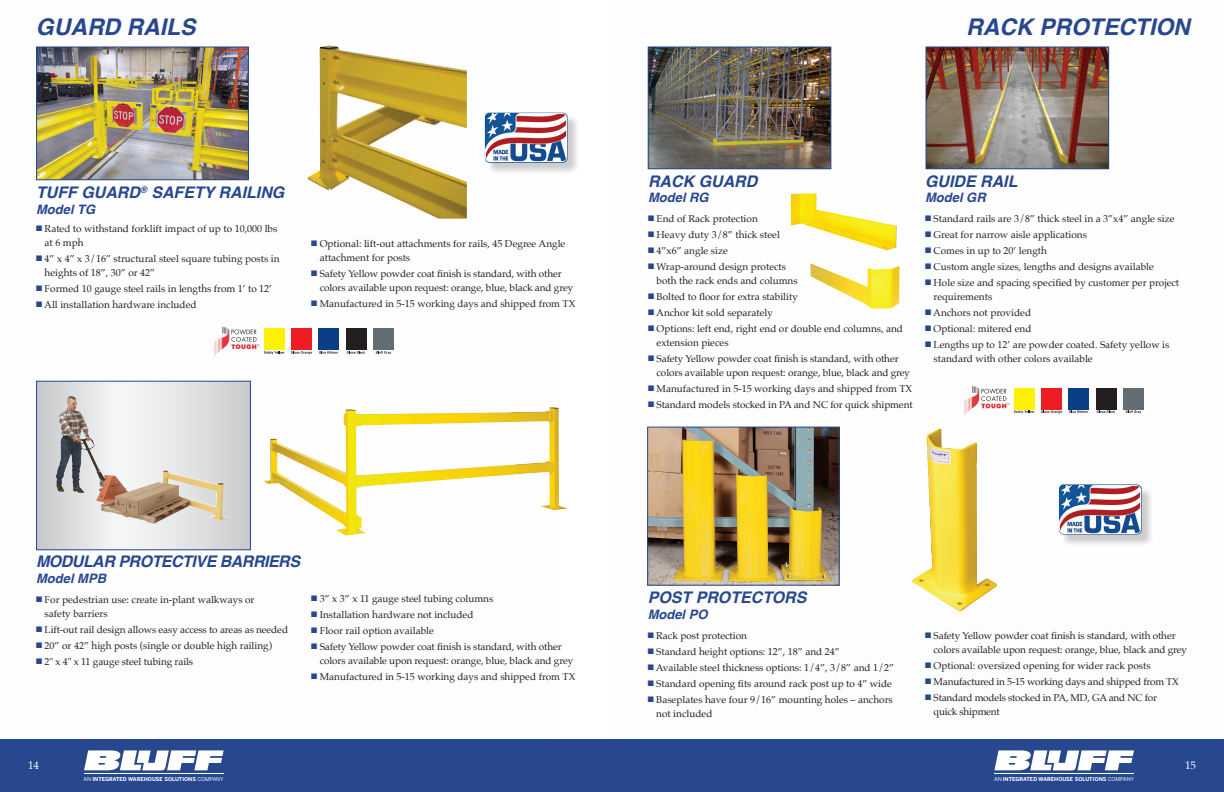
<style>
.page{position:relative;width:1224px;height:792px;background:#fff}
.page>*{position:absolute;margin:0;border:0;box-sizing:border-box;transform-origin:0 0}
.t1{font:italic 700 23px "Helvetica";color:#27478f}
.t2{font:italic 700 16px "Helvetica";color:#27478f}
.t3{font:italic 700 16px "Helvetica";letter-spacing:-.03em;color:#27478f}
.t4{font:italic 700 13px "Helvetica";color:#27478f}
.t5{font:11px "Palatino";color:#fff}
.t6{font:10px/14px "Palatino";color:#231f20}
.t7{font:10px/14px "Palatino";letter-spacing:-.02em;color:#231f20}
.t8{font:700 5.3px "Benton Sans";color:#fff}
.s1{color:#27478f}
.s2{font-weight:400}
</style>
<div class="page">
<img style="left:36px;top:45px;width:518px;height:506px">
<div style="left:0;top:739px;width:1224px;height:53px;background:#27478f"></div>
<svg style="left:84px;top:750px;width:140px;height:20px"></svg>
<hr style="left:84px;top:773px;width:140px;height:1px;background:#fff">
<svg style="left:994px;top:750px;width:140px;height:20px"></svg>
<hr style="left:994px;top:773px;width:140px;height:1px;background:#fff">
<img style="left:38px;top:48px;width:209px;height:130px">
<div style="left:36px;top:46px;width:213px;height:134px;border:1px solid #27478f"></div>
<img style="left:308px;top:46px;width:159px;height:173px">
<img style="left:264px;top:407px;width:288px;height:77px">
<div style="left:486px;top:114px;width:94px;height:61px;background:#231f20;opacity:.22"></div>
<img style="left:485px;top:113px;width:83px;height:50px">
<svg style="left:38px;top:383px;width:211px;height:165px"></svg>
<img style="left:56px;top:396px;width:17px;height:96px">
<div style="left:36px;top:381px;width:215px;height:169px;border:1px solid #27478f"></div>
<div style="left:264px;top:329px;width:21px;height:21px;background:#fff101"></div>
<div style="left:291px;top:329px;width:21px;height:21px;background:#ee1d23"></div>
<div style="left:318px;top:329px;width:21px;height:21px;background:#0a3e86"></div>
<div style="left:346px;top:329px;width:21px;height:21px;background:#221f1e"></div>
<div style="left:373px;top:329px;width:21px;height:21px;background:#626e74"></div>
<svg style="left:214px;top:327px;width:70px;height:29px"></svg>
<svg style="left:291px;top:351px;width:21px;height:3px"></svg>
<svg style="left:319px;top:351px;width:19px;height:3px"></svg>
<svg style="left:347px;top:351px;width:18px;height:3px"></svg>
<svg style="left:376px;top:351px;width:15px;height:3px"></svg>
<img style="left:650px;top:48px;width:179px;height:119px">
<div style="left:648px;top:46px;width:183px;height:123px;border:1px solid #27478f"></div>
<img style="left:810px;top:263px;width:90px;height:46px">
<img style="left:791px;top:193px;width:106px;height:57px">
<div style="left:1060px;top:486px;width:94px;height:61px;background:#231f20;opacity:.22"></div>
<img style="left:1059px;top:484px;width:83px;height:51px">
<img style="left:649px;top:429px;width:189px;height:155px">
<div style="left:647px;top:427px;width:193px;height:159px;border:1px solid #27478f"></div>
<img style="left:912px;top:429px;width:85px;height:183px">
<div style="left:1014px;top:388px;width:21px;height:21px;background:#fff101"></div>
<div style="left:1041px;top:388px;width:21px;height:21px;background:#ee1d23"></div>
<div style="left:1068px;top:388px;width:21px;height:21px;background:#0a3e86"></div>
<div style="left:1096px;top:388px;width:21px;height:21px;background:#221f1e"></div>
<div style="left:1123px;top:388px;width:21px;height:21px;background:#626e74"></div>
<svg style="left:964px;top:386px;width:70px;height:29px"></svg>
<svg style="left:1041px;top:410px;width:21px;height:4px"></svg>
<svg style="left:1069px;top:410px;width:19px;height:3px"></svg>
<svg style="left:1097px;top:410px;width:18px;height:3px"></svg>
<svg style="left:1126px;top:410px;width:15px;height:4px"></svg>
<img style="left:928px;top:48px;width:179px;height:119px">
<div style="left:926px;top:46px;width:183px;height:123px;border:1px solid #27478f"></div>
<p class="t1" style="left:36px;top:8px;width:161px">GUARD RAILS</p>
<p class="t2" style="left:36px;top:179px;width:250px">TUFF GUARD<sup>®</sup> SAFETY RAILING</p>
<p class="t4" style="left:36px;top:199px;width:61px">Model TG</p>
<p class="t6" style="left:45px;top:221px;width:234px;text-indent:-9px"><span class="s1">■</span> Rated to withstand forklift impact of up to 10,000 lbs at 6 mph</p>
<p class="t6" style="left:45px;top:251px;width:236px;text-indent:-9px"><span class="s1">■</span> 4” x 4” x 3/16” structural steel square tubing posts in heights of 18”, 30” or 42”</p>
<p class="t6" style="left:36px;top:281px;width:238px"><span class="s1">■</span> Formed 10 gauge steel rails in lengths from 1’ to 12’</p>
<p class="t6" style="left:36px;top:297px;width:162px"><span class="s1">■</span> All installation hardware included</p>
<p class="t6" style="left:320px;top:237px;width:247px;text-indent:-9px"><span class="s1">■</span> Optional: lift-out attachments for rails, 45 Degree Angle attachment for posts</p>
<p class="t6" style="left:320px;top:267px;width:255px;text-indent:-9px"><span class="s1">■</span> Safety Yellow powder coat finish is standard, with other colors available upon request: orange, blue, black and grey</p>
<p class="t6" style="left:311px;top:297px;width:266px"><span class="s1">■</span> Manufactured in 5-15 working days and shipped from TX</p>
<p class="t3" style="left:36px;top:549px;width:265px">MODULAR PROTECTIVE BARRIERS</p>
<p class="t4" style="left:36px;top:568px;width:72px">Model MPB</p>
<p class="t6" style="left:45px;top:592px;width:211px;text-indent:-9px"><span class="s1">■</span> For pedestrian use: create in-plant walkways or safety barriers</p>
<p class="t6" style="left:36px;top:622px;width:254px"><span class="s1">■</span> Lift-out rail design allows easy access to areas as needed</p>
<p class="t6" style="left:36px;top:638px;width:238px"><span class="s1">■</span> 20” or 42” high posts (single or double high railing)</p>
<p class="t6" style="left:36px;top:654px;width:159px"><span class="s1">■</span> 2" x 4" x 11 gauge steel tubing rails</p>
<p class="t6" style="left:311px;top:592px;width:184px"><span class="s1">■</span> 3” x 3” x 11 gauge steel tubing columns</p>
<p class="t6" style="left:311px;top:608px;width:164px"><span class="s1">■</span> Installation hardware not included</p>
<p class="t6" style="left:311px;top:624px;width:124px"><span class="s1">■</span> Floor rail option available</p>
<p class="t6" style="left:320px;top:640px;width:255px;text-indent:-9px"><span class="s1">■</span> Safety Yellow powder coat finish is standard, with other colors available upon request: orange, blue, black and grey</p>
<p class="t6" style="left:311px;top:670px;width:266px"><span class="s1">■</span> Manufactured in 5-15 working days and shipped from TX</p>
<p class="t5" style="left:28px;top:756px;width:12px">14</p>
<p class="t8" style="left:84px;top:776px;width:142px"><span class="s2">AN</span> INTEGRATED WAREHOUSE SOLUTIONS <span class="s2">COMPANY</span></p>
<p class="t1" style="left:966px;top:8px;width:225px">RACK PROTECTION</p>
<p class="t2" style="left:648px;top:168px;width:111px">RACK GUARD</p>
<p class="t4" style="left:648px;top:187px;width:62px">Model RG</p>
<p class="t6" style="left:648px;top:212px;width:111px"><span class="s1">■</span> End of Rack protection</p>
<p class="t6" style="left:648px;top:228px;width:133px"><span class="s1">■</span> Heavy duty 3/8” thick steel</p>
<p class="t6" style="left:648px;top:244px;width:81px"><span class="s1">■</span> 4”x6” angle size</p>
<p class="t6" style="left:657px;top:260px;width:143px;text-indent:-9px"><span class="s1">■</span> Wrap-around design protects both the rack ends and columns</p>
<p class="t6" style="left:648px;top:290px;width:151px"><span class="s1">■</span> Bolted to floor for extra stability</p>
<p class="t6" style="left:648px;top:306px;width:126px"><span class="s1">■</span> Anchor kit sold separately</p>
<p class="t6" style="left:657px;top:322px;width:248px;text-indent:-9px"><span class="s1">■</span> Options: left end, right end or double end columns, and extension pieces</p>
<p class="t6" style="left:657px;top:352px;width:255px;text-indent:-9px"><span class="s1">■</span> Safety Yellow powder coat finish is standard, with other colors available upon request: orange, blue, black and grey</p>
<p class="t6" style="left:648px;top:382px;width:266px"><span class="s1">■</span> Manufactured in 5-15 working days and shipped from TX</p>
<p class="t6" style="left:648px;top:398px;width:266px"><span class="s1">■</span> Standard models stocked in PA and NC for quick shipment</p>
<p class="t2" style="left:925px;top:168px;width:94px">GUIDE RAIL</p>
<p class="t4" style="left:925px;top:187px;width:62px">Model GR</p>
<p class="t6" style="left:925px;top:212px;width:251px"><span class="s1">■</span> Standard rails are 3/8” thick steel in a 3”x4” angle size</p>
<p class="t6" style="left:925px;top:228px;width:163px"><span class="s1">■</span> Great for narrow aisle applications</p>
<p class="t6" style="left:925px;top:244px;width:123px"><span class="s1">■</span> Comes in up to 20’ length</p>
<p class="t6" style="left:925px;top:260px;width:230px"><span class="s1">■</span> Custom angle sizes, lengths and designs available</p>
<p class="t6" style="left:934px;top:276px;width:247px;text-indent:-9px"><span class="s1">■</span> Hole size and spacing specified by customer per project requirements</p>
<p class="t6" style="left:925px;top:306px;width:108px"><span class="s1">■</span> Anchors not provided</p>
<p class="t6" style="left:925px;top:322px;width:108px"><span class="s1">■</span> Optional: mitered end</p>
<p class="t6" style="left:934px;top:338px;width:237px;text-indent:-9px"><span class="s1">■</span> Lengths up to 12’ are powder coated. Safety yellow is standard with other colors available</p>
<p class="t2" style="left:648px;top:584px;width:160px">POST PROTECTORS</p>
<p class="t4" style="left:648px;top:603px;width:61px">Model PO</p>
<p class="t6" style="left:648px;top:628px;width:101px"><span class="s1">■</span> Rack post protection</p>
<p class="t6" style="left:648px;top:644px;width:194px"><span class="s1">■</span> Standard height options: 12”, 18” and 24”</p>
<p class="t6" style="left:648px;top:660px;width:248px"><span class="s1">■</span> Available steel thickness options: 1/4”, 3/8” and 1/2”</p>
<p class="t6" style="left:648px;top:676px;width:246px"><span class="s1">■</span> Standard opening fits around rack post up to 4” wide</p>
<p class="t6" style="left:656px;top:692px;width:238px;text-indent:-9px"><span class="s1">■</span> Baseplates have four 9/16” mounting holes – anchors not included</p>
<p class="t6" style="left:934px;top:629px;width:255px;text-indent:-9px"><span class="s1">■</span> Safety Yellow powder coat finish is standard, with other colors available upon request: orange, blue, black and grey</p>
<p class="t6" style="left:925px;top:659px;width:227px"><span class="s1">■</span> Optional: oversized opening for wider rack posts</p>
<p class="t7" style="left:925px;top:675px;width:255px"><span class="s1">■</span> Manufactured in 5-15 working days and shipped from TX</p>
<p class="t7" style="left:934px;top:691px;width:225px;text-indent:-9px"><span class="s1">■</span> Standard models stocked in PA, MD, GA and NC for quick shipment</p>
<p class="t8" style="left:994px;top:776px;width:142px"><span class="s2">AN</span> INTEGRATED WAREHOUSE SOLUTIONS <span class="s2">COMPANY</span></p>
<p class="t5" style="left:1185px;top:756px;width:12px">15</p>
</div>
